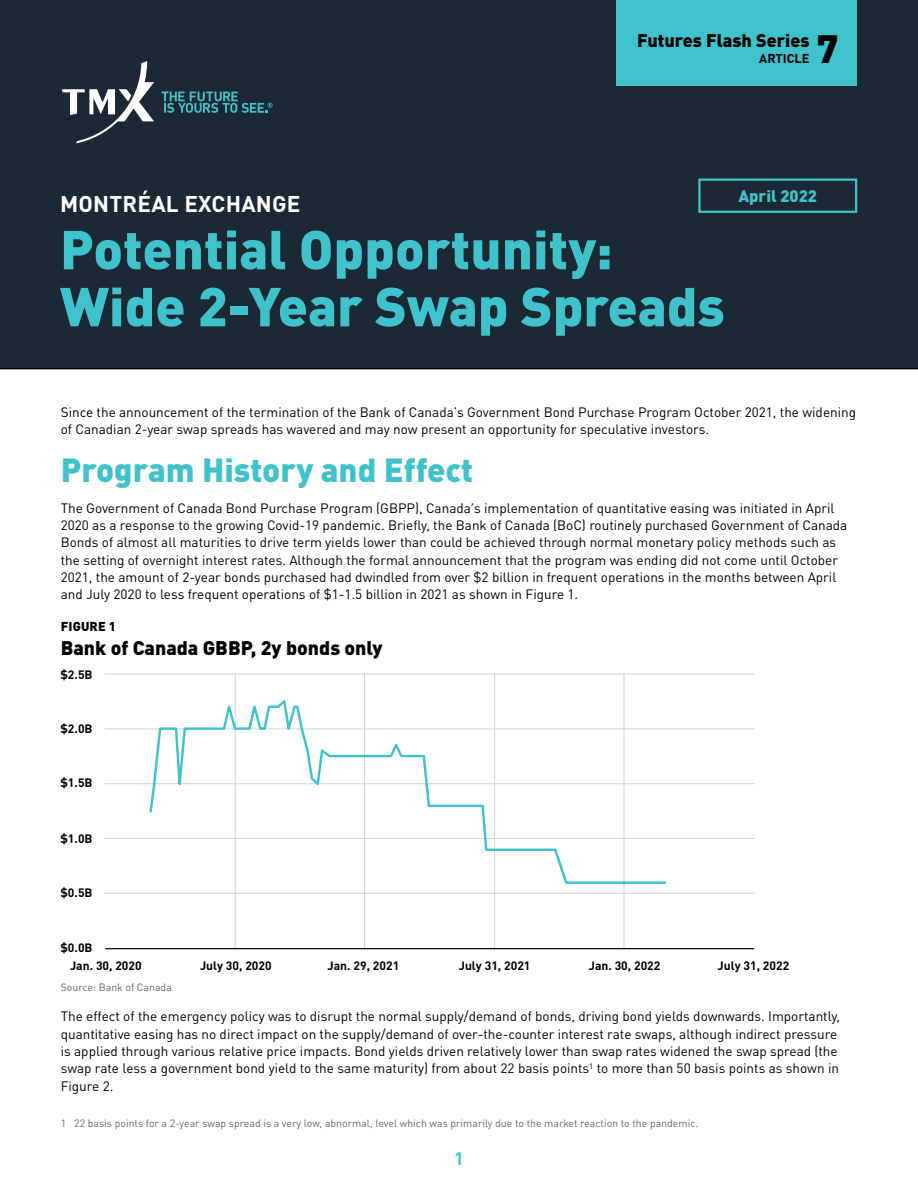
<style>
.page{position:relative;width:918px;height:1188px;background:#fff}
.page>*{position:absolute;margin:0;border:0;box-sizing:border-box;transform-origin:0 0}
.t1{font:900 54px/57px "DIN Pro";color:#40c2cc}
.t2{font:900 39px "DIN Pro";color:#000}
.t3{font:900 33px "DIN Pro";color:#40c2cc}
.t4{font:700 22.5px "DIN Pro";letter-spacing:.01em;color:#fff}
.t5{font:900 19.5px "DIN Pro";color:#000}
.t6{font:900 18px "DIN Pro";color:#000}
.t7{font:700 18px "DIN Pro";color:#40c2cc}
.t8{font:900 16.5px "DIN Pro";color:#40c2cc}
.t9{font:13.5px/17.2px "DIN Pro";color:#000}
.t10{font:900 12.75px "DIN Pro";letter-spacing:.01em;color:#000}
.t11{font:700 12.75px "DIN Pro";color:#000}
.t12{font:700 12px "DIN Pro";color:#000}
.t13{font:10.5px "DIN Pro";color:#636466}
</style>
<div class="page">
<div style="left:0;top:0;width:918px;height:369px;background:#1b2935"></div>
<svg style="left:62px;top:61px;width:92px;height:82px"></svg>
<svg style="left:162px;top:92px;width:111px;height:21px;background:#265b66"></svg>
<hr style="left:105px;top:893px;width:649px;height:1px;background:#cad6dd">
<hr style="left:105px;top:838px;width:649px;height:1px;background:#cad6dd">
<hr style="left:105px;top:783px;width:649px;height:1px;background:#cad6dd">
<hr style="left:105px;top:728px;width:649px;height:1px;background:#cad6dd">
<hr style="left:105px;top:674px;width:649px;height:1px;background:#cad6dd">
<hr style="left:235px;top:674px;width:1px;height:275px;background:#cad6dd">
<hr style="left:364px;top:674px;width:1px;height:275px;background:#cad6dd">
<hr style="left:494px;top:674px;width:1px;height:275px;background:#cad6dd">
<hr style="left:623px;top:674px;width:1px;height:275px;background:#cad6dd">
<hr style="left:105px;top:948px;width:649px;height:1px;background:#000">
<svg style="left:148px;top:696px;width:519px;height:189px"></svg>
<div style="left:617px;top:0;width:240px;height:86px;background:#40c2cc"></div>
<div style="left:698px;top:178px;width:159px;height:35px;border:2px solid #40c2cc"></div>
<h3 class="t6" style="left:637px;top:26px;width:174px">Futures Flash Series</h3>
<p class="t11" style="left:759px;top:49px;width:52px">ARTICLE</p>
<h2 class="t2" style="left:817px;top:17px;width:23px">7</h2>
<h3 class="t4" style="left:60px;top:187px;width:242px">MONTRÉAL EXCHANGE</h3>
<h1 class="t1" style="left:60px;top:218px;width:666px">Potential Opportunity:<br>Wide 2-Year Swap Spreads</h1>
<p class="t8" style="left:738px;top:183px;width:80px">April 2022</p>
<p class="t9" style="left:61px;top:403px;width:797px">Since the announcement of the termination of the Bank of Canada’s Government Bond Purchase Program October 2021, the widening of Canadian 2-year swap spreads has wavered and may now present an opportunity for speculative investors.</p>
<h3 class="t3" style="left:61px;top:444px;width:414px">Program History and Effect</h3>
<p class="t9" style="left:61px;top:499px;width:788px">The Government of Canada Bond Purchase Program (GBPP), Canada’s implementation of quantitative easing was initiated in April 2020 as a response to the growing Covid-19 pandemic. Briefly, the Bank of Canada (BoC) routinely purchased Government of Canada Bonds of almost all maturities to drive term yields lower than could be achieved through normal monetary policy methods such as the setting of overnight interest rates. Although the formal announcement that the program was ending did not come until October 2021, the amount of 2-year bonds purchased had dwindled from over $2 billion in frequent operations in the months between April and July 2020 to less frequent operations of $1-1.5 billion in 2021 as shown in Figure 1.</p>
<p class="t10" style="left:61px;top:616px;width:57px">FIGURE 1</p>
<h3 class="t5" style="left:61px;top:633px;width:324px">Bank of Canada GBBP, 2y bonds only</h3>
<p class="t12" style="left:60px;top:666px;width:34px">$2.5B</p>
<p class="t12" style="left:60px;top:719px;width:34px">$2.0B</p>
<p class="t12" style="left:60px;top:774px;width:34px">$1.5B</p>
<p class="t12" style="left:60px;top:829px;width:34px">$1.0B</p>
<p class="t12" style="left:60px;top:883px;width:34px">$0.5B</p>
<p class="t12" style="left:60px;top:938px;width:34px">$0.0B</p>
<p class="t12" style="left:70px;top:956px;width:73px">Jan. 30, 2020</p>
<p class="t12" style="left:200px;top:956px;width:73px">July 30, 2020</p>
<p class="t12" style="left:328px;top:956px;width:73px">Jan. 29, 2021</p>
<p class="t12" style="left:459px;top:956px;width:73px">July 31, 2021</p>
<p class="t12" style="left:589px;top:956px;width:73px">Jan. 30, 2022</p>
<p class="t12" style="left:718px;top:956px;width:73px">July 31, 2022</p>
<p class="t13" style="left:61px;top:979px;width:113px">Source: Bank of Canada</p>
<p class="t9" style="left:61px;top:1007px;width:781px">The effect of the emergency policy was to disrupt the normal supply/demand of bonds, driving bond yields downwards. Importantly, quantitative easing has no direct impact on the supply/demand of over-the-counter interest rate swaps, although indirect pressure is applied through various relative price impacts. Bond yields driven relatively lower than swap rates widened the swap spread (the swap rate less a government bond yield to the same maturity) from about 22 basis points<sup>1</sup> to more than 50 basis points as shown in Figure 2.</p>
<p class="t13" style="left:61px;top:1115px;width:639px">1 22 basis points for a 2-year swap spread is a very low, abnormal, level which was primarily due to the market reaction to the pandemic.</p>
<h3 class="t7" style="left:454px;top:1144px;width:11px">1</h3>
</div>
